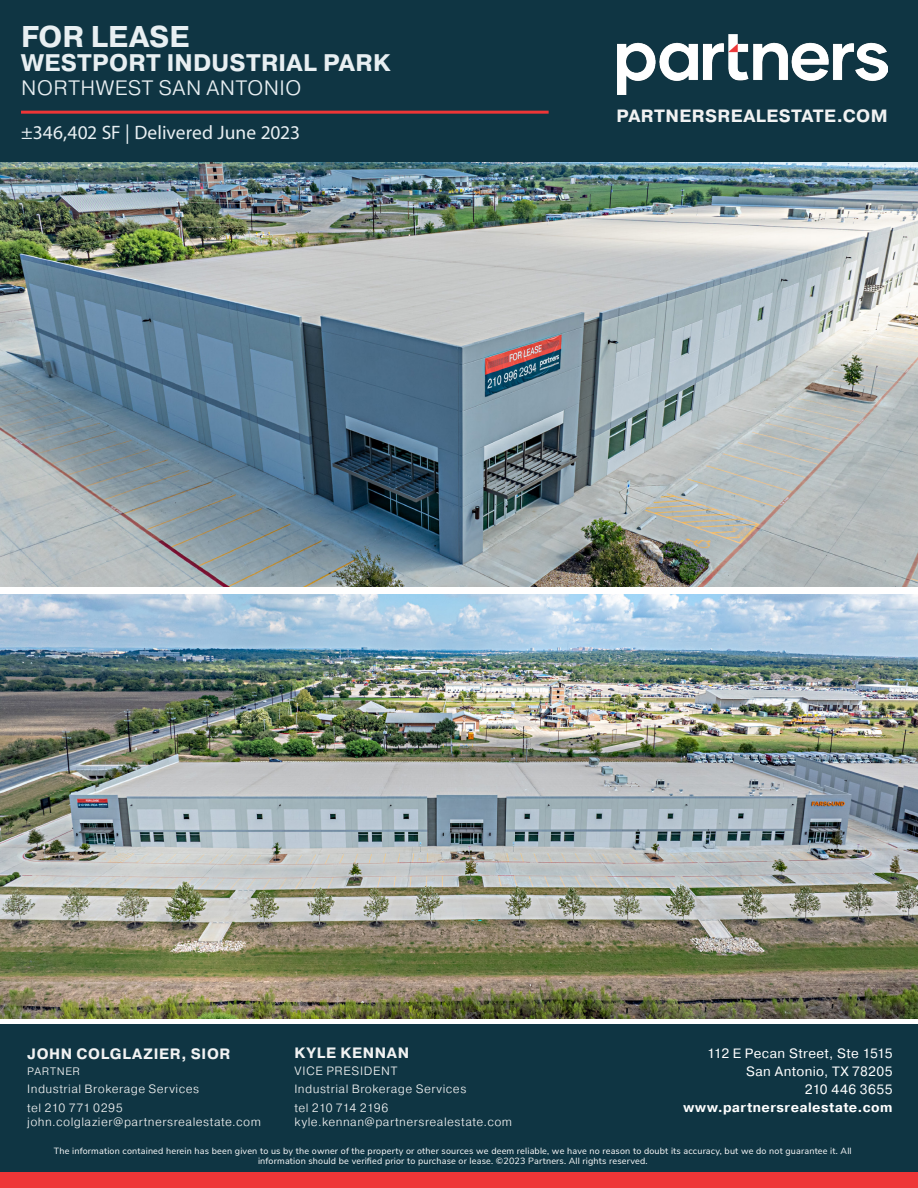
<style>
.page{position:relative;width:918px;height:1188px;background:#fff}
.page>*{position:absolute;margin:0;border:0;box-sizing:border-box;transform-origin:0 0}
.t1{font:700 30px "Pragmatica";color:#e8eff2}
.t2{font:700 24px "Pragmatica";letter-spacing:.01em;color:#e8eff2}
.t3{font:300 20.85px "Pragmatica";letter-spacing:.02em;color:#e8eff2}
.t4{font:19.5px "Myriad Pro";color:#e8eff2}
.t5{font:700 17.7px "Pragmatica";letter-spacing:.025em;color:#f1f2f2}
.t6{font:700 15px "Pragmatica";letter-spacing:.045em;color:#f1f2f2}
.t7{font:13.5px/18px "Pragmatica";letter-spacing:.03em;color:#fff;text-align:right}
.t8{font:700 13.5px "Pragmatica";letter-spacing:.03em;color:#fff}
.t9{font:300 12px/19.5px "Pragmatica";letter-spacing:.04em;color:#f1f2f2}
.t10{font:300 10.8px "Pragmatica";letter-spacing:.065em;color:#f1f2f2}
.t11{font:9px/10.8px "Nunito Sans";letter-spacing:.02em;color:#fff;text-align:center}
</style>
<div class="page">
<div style="left:0;top:0;width:918px;height:162px;background:#0f3543"></div>
<div style="left:0;top:1025px;width:918px;height:163px;background:#0f3543"></div>
<div style="left:0;top:1172px;width:918px;height:16px;background:#ee3637"></div>
<hr style="left:21px;top:111px;width:528px;height:3px;background:#ee3637">
<img style="left:618px;top:34px;width:270px;height:60px">
<img style="left:0;top:162px;width:918px;height:425px">
<img style="left:0;top:594px;width:918px;height:425px">
<h1 class="t1" style="left:21px;top:18px;width:170px">FOR LEASE</h1>
<h2 class="t2" style="left:21px;top:47px;width:371px">WESTPORT INDUSTRIAL PARK</h2>
<h3 class="t3" style="left:21px;top:75px;width:282px">NORTHWEST SAN ANTONIO</h3>
<h3 class="t4" style="left:21px;top:120px;width:281px">±346,402 SF | Delivered June 2023</h3>
<h3 class="t5" style="left:616px;top:104px;width:273px">PARTNERSREALESTATE.COM</h3>
<h3 class="t6" style="left:27px;top:1044px;width:205px">JOHN COLGLAZIER, SIOR</h3>
<p class="t10" style="left:27px;top:1064px;width:54px">PARTNER</p>
<h3 class="t9" style="left:27px;top:1079px;width:173px">Industrial Brokerage Services tel 210 771 0295</h3>
<h3 class="t9" style="left:27px;top:1112px;width:235px">john.colglazier@partnersrealestate.com</h3>
<h3 class="t6" style="left:294px;top:1043px;width:116px">KYLE KENNAN</h3>
<h3 class="t9" style="left:294px;top:1061px;width:173px;line-height:18px">VICE PRESIDENT<br>Industrial Brokerage Services</h3>
<h3 class="t9" style="left:294px;top:1101px;width:219px;line-height:13.5px">tel 210 714 2196 kyle.kennan@partnersrealestate.com</h3>
<h3 class="t7" style="left:707px;top:1044px;width:187px">112 E Pecan Street, Ste 1515<br>San Antonio, TX 78205<br>210 446 3655</h3>
<h3 class="t8" style="left:683px;top:1098px;width:211px">www.partnersrealestate.com</h3>
<p class="t11" style="left:54px;top:1145px;width:799px">The information contained herein has been given to us by the owner of the property or other sources we deem reliable, we have no reason to doubt its accuracy, but we do not guarantee it. All information should be verified prior to purchase or lease. ©2023 Partners. All rights reserved.</p>
</div>
